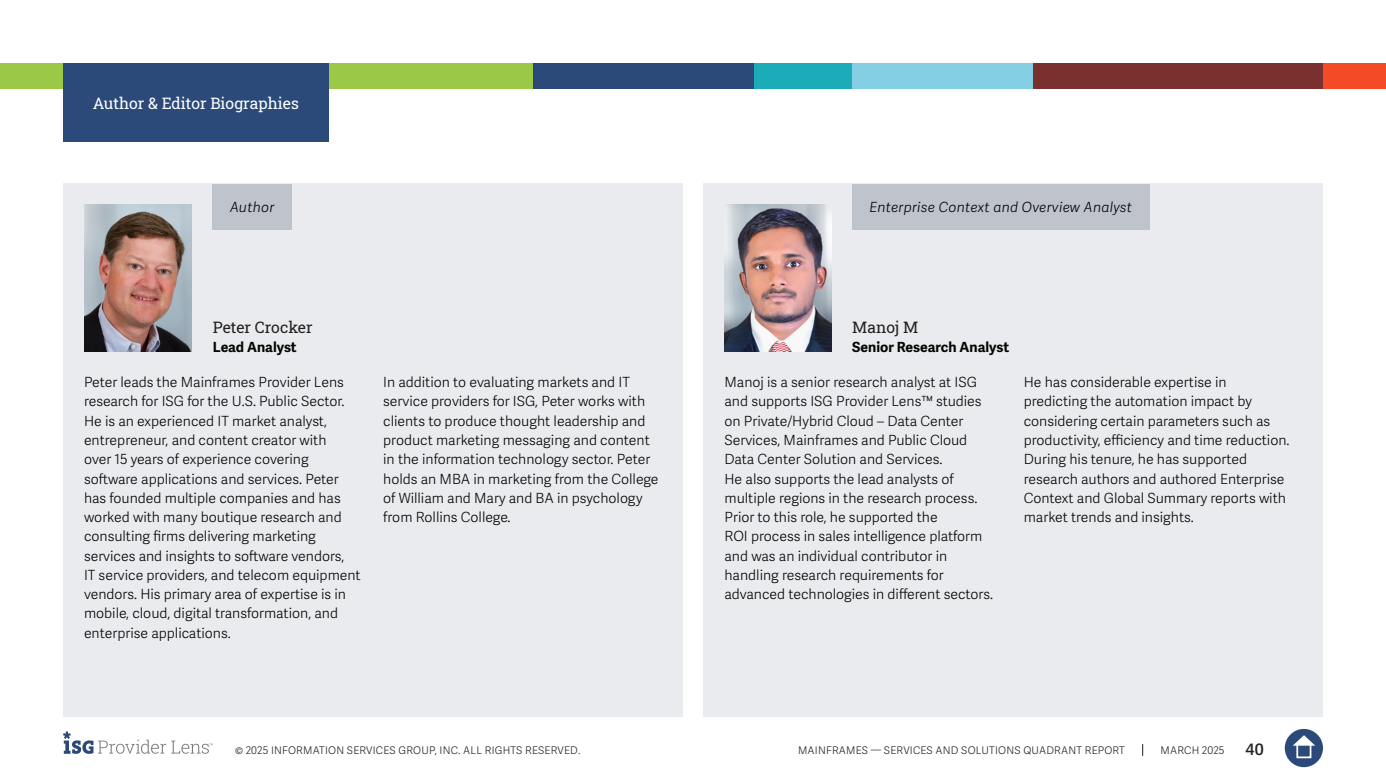
<style>
.page{position:relative;width:1386px;height:780px;background:#fff}
.page>*{position:absolute;margin:0;border:0;box-sizing:border-box;transform-origin:0 0}
.t1{font:15.75px "Roboto Slab ISG P Regular";color:#fff}
.t2{font:15.75px "Roboto Slab ISG P Regular";color:#231f20}
.t3{font:600 15.75px "Adelle Sans";color:#231f20}
.t4{font:300 14px/19.2px "Adelle Sans";color:#040503}
.t5{font:italic 300 14px "Adelle Sans";letter-spacing:.02em;color:#000}
.t6{font:700 14px "Adelle Sans";color:#040503}
.t7{font:300 10.5px "Adelle Sans";letter-spacing:.02em;color:#231f20}
</style>
<div class="page">
<svg style="left:1142px;top:744px;width:1px;height:12px"></svg>
<div style="left:1285px;top:729px;width:38px;height:38px;background:#2b4a79;border-radius:50%"></div>
<svg style="left:1293px;top:735px;width:22px;height:10px"></svg>
<div style="left:1296px;top:743px;width:15px;height:15px;border:2px solid #fff"></div>
<svg style="left:63px;top:731px;width:150px;height:23px"></svg>
<div style="left:0;top:63px;width:533px;height:25px;background:#9bc947"></div>
<div style="left:533px;top:63px;width:223px;height:25px;background:#2b4a79"></div>
<div style="left:850px;top:63px;width:184px;height:25px;background:#84cee3"></div>
<div style="left:1323px;top:63px;width:63px;height:25px;background:#f54a26"></div>
<div style="left:1033px;top:63px;width:290px;height:25px;background:#7a302e"></div>
<div style="left:754px;top:63px;width:98px;height:25px;background:#1cabb9"></div>
<div style="left:63px;top:184px;width:619px;height:533px;background:#e9ebee"></div>
<div style="left:704px;top:184px;width:619px;height:533px;background:#e9ebee"></div>
<div style="left:63px;top:63px;width:266px;height:79px;background:#2b4a79"></div>
<div style="left:852px;top:184px;width:297px;height:45px;background:#bfc4cc"></div>
<img style="left:724px;top:205px;width:107px;height:147px">
<div style="left:213px;top:184px;width:79px;height:45px;background:#bfc4cc"></div>
<img style="left:85px;top:205px;width:107px;height:147px">
<p class="t1" style="left:93px;top:92px;width:208px">Author &amp; Editor Biographies</p>
<p class="t5" style="left:230px;top:199px;width:46px">Author</p>
<p class="t5" style="left:869px;top:199px;width:264px">Enterprise Context and Overview Analyst</p>
<p class="t2" style="left:213px;top:316px;width:101px">Peter Crocker</p>
<p class="t6" style="left:213px;top:339px;width:85px">Lead Analyst</p>
<p class="t2" style="left:852px;top:316px;width:68px">Manoj M</p>
<p class="t6" style="left:852px;top:339px;width:158px">Senior Research Analyst</p>
<p class="t4" style="left:84px;top:373px;width:278px">Peter leads the Mainframes Provider Lens research for ISG for the U.S. Public Sector.<br>He is an experienced IT market analyst, entrepreneur, and content creator with<br>over 15 years of experience covering software applications and services. Peter has founded multiple companies and has worked with many boutique research and consulting firms delivering marketing services and insights to software vendors,<br>IT service providers, and telecom equipment vendors. His primary area of expertise is in mobile, cloud, digital transformation, and enterprise applications.</p>
<p class="t4" style="left:383px;top:373px;width:277px">In addition to evaluating markets and IT service providers for ISG, Peter works with clients to produce thought leadership and product marketing messaging and content in the information technology sector. Peter holds an MBA in marketing from the College of William and Mary and BA in psychology from Rollins College.</p>
<p class="t4" style="left:724px;top:373px;width:270px">Manoj is a senior research analyst at ISG and supports ISG Provider Lens™ studies on Private/Hybrid Cloud – Data Center Services, Mainframes and Public Cloud Data Center Solution and Services.<br>He also supports the lead analysts of multiple regions in the research process.<br>Prior to this role, he supported the<br>ROI process in sales intelligence platform and was an individual contributor in handling research requirements for advanced technologies in different sectors.</p>
<p class="t4" style="left:1024px;top:373px;width:267px">He has considerable expertise in predicting the automation impact by considering certain parameters such as productivity, efficiency and time reduction.<br>During his tenure, he has supported research authors and authored Enterprise Context and Global Summary reports with market trends and insights.</p>
<p class="t7" style="left:235px;top:744px;width:347px">© 2025 INFORMATION SERVICES GROUP, INC. ALL RIGHTS RESERVED.</p>
<p class="t7" style="left:798px;top:744px;width:328px">MAINFRAMES — SERVICES AND SOLUTIONS QUADRANT REPORT</p>
<p class="t7" style="left:1161px;top:744px;width:65px">MARCH 2025</p>
<p class="t3" style="left:1246px;top:740px;width:20px">40</p>
</div>
